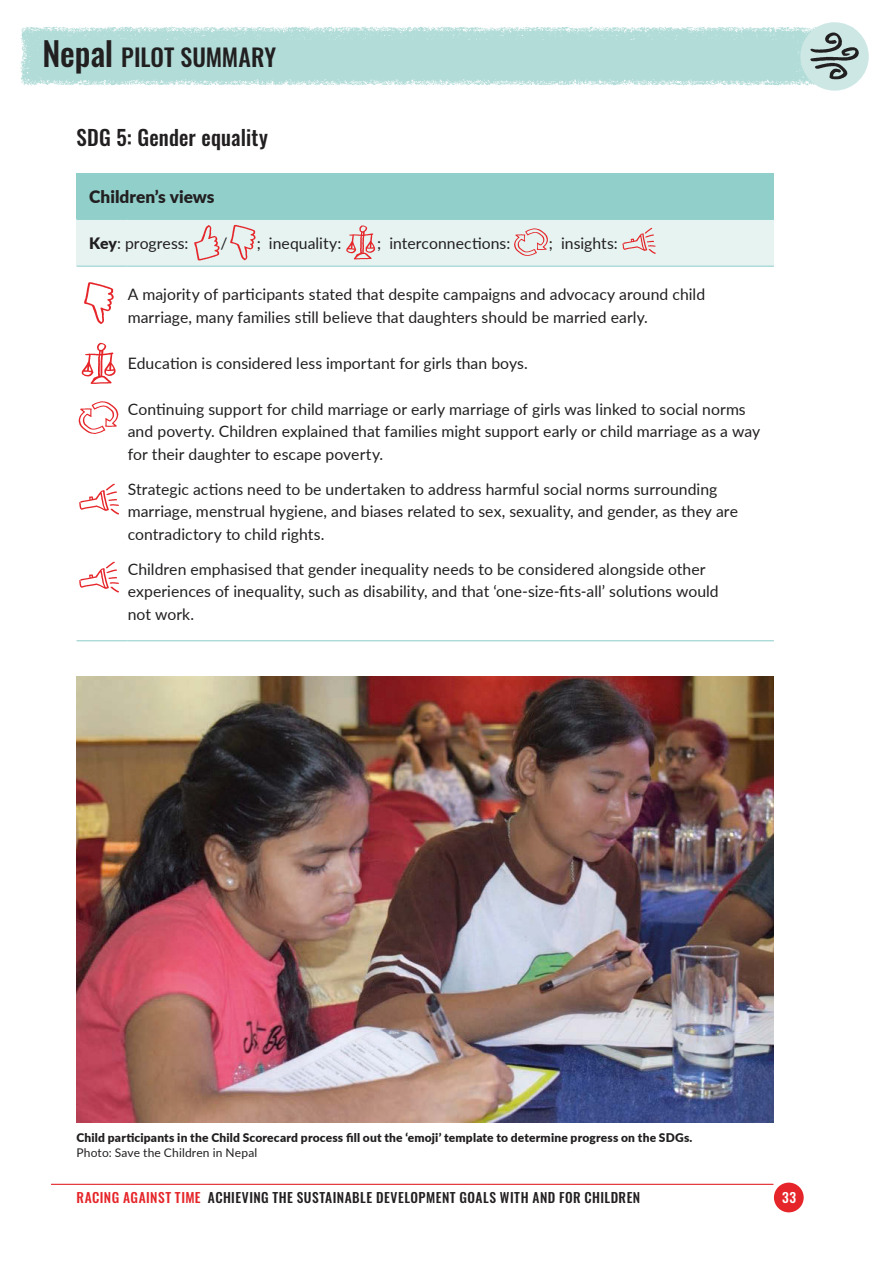
<style>
.page{position:relative;width:893px;height:1263px;background:#fff}
.page>*{position:absolute;margin:0;border:0;box-sizing:border-box;transform-origin:0 0}
.t1{font:500 24px "Oswald";letter-spacing:.005em;color:#221f20}
.t2{font:500 21px "Oswald";letter-spacing:.01em;color:#221f20}
.t3{font:900 17.25px "Lato";color:#221f20}
.t4{font:15.75px/22.5px "Lato";letter-spacing:.005em;color:#221f20}
.t5{font:500 13.5px "Oswald";letter-spacing:.035em;color:#221f20}
.t6{font:500 13.5px "Oswald";color:#fff}
.t7{font:900 12px "Lato";letter-spacing:.015em;color:#221f20}
.t8{font:12px "Lato";letter-spacing:.015em;color:#221f20}
.s1{font-size:33px}
.s2{font-weight:900}
.s3{color:#e52529}
</style>
<div class="page">
<div style="left:774px;top:1182px;width:30px;height:30px;background:#e52529;border-radius:50%"></div>
<hr style="left:51px;top:1184px;width:722px;height:1px;background:#e52529">
<div style="left:77px;top:173px;width:697px;height:46px;background:#90cfca"></div>
<div style="left:77px;top:219px;width:697px;height:47px;background:#e6f3f1"></div>
<hr style="left:77px;top:219px;width:51px;height:1px;background:#90cfca">
<hr style="left:128px;top:219px;width:646px;height:1px;background:#90cfca">
<hr style="left:77px;top:266px;width:51px;height:1px;background:#90cfca">
<hr style="left:128px;top:266px;width:646px;height:1px;background:#90cfca">
<hr style="left:77px;top:640px;width:51px;height:1px;background:#90cfca">
<hr style="left:128px;top:640px;width:646px;height:1px;background:#90cfca">
<img style="left:194px;top:225px;width:26px;height:36px">
<img style="left:230px;top:224px;width:26px;height:37px">
<img style="left:346px;top:225px;width:30px;height:35px">
<img style="left:514px;top:228px;width:34px;height:28px">
<img style="left:622px;top:227px;width:34px;height:27px">
<img style="left:20px;top:25px;width:786px;height:29px">
<img style="left:20px;top:54px;width:794px;height:32px">
<div style="left:42px;top:40px;width:752px;height:38px;background:#b1dcd8"></div>
<div style="left:800px;top:22px;width:69px;height:69px;background:#cce7e4;border-radius:50%"></div>
<img style="left:806px;top:24px;width:57px;height:60px">
<img style="left:84px;top:282px;width:30px;height:42px">
<img style="left:81px;top:342px;width:35px;height:42px">
<img style="left:79px;top:483px;width:40px;height:32px">
<img style="left:78px;top:401px;width:41px;height:33px">
<img style="left:79px;top:561px;width:40px;height:32px">
<img style="left:77px;top:676px;width:697px;height:447px">
<h1 class="t1" style="left:43px;top:35px;width:235px"><span class="s1">Nepal</span> PILOT SUMMARY</h1>
<h2 class="t2" style="left:77px;top:119px;width:193px">SDG 5: Gender equality</h2>
<p class="t3" style="left:89px;top:184px;width:127px">Children’s views</p>
<p class="t4" style="left:89px;top:232px;width:101px"><span class="s2">Key</span>: progress:</p>
<p class="t4" style="left:221px;top:232px;width:9px">/</p>
<p class="t4" style="left:257px;top:232px;width:86px">; inequality:</p>
<p class="t4" style="left:377px;top:232px;width:135px">; interconnections:</p>
<p class="t4" style="left:549px;top:232px;width:70px">; insights:</p>
<p class="t4" style="left:128px;top:282px;width:579px">A majority of participants stated that despite campaigns and advocacy around child marriage, many families still believe that daughters should be married early.</p>
<p class="t4" style="left:128px;top:351px;width:402px">Education is considered less important for girls than boys.</p>
<p class="t4" style="left:128px;top:397px;width:634px">Continuing support for child marriage or early marriage of girls was linked to social norms and poverty. Children explained that families might support early or child marriage as a way for their daughter to escape poverty.</p>
<p class="t4" style="left:128px;top:477px;width:612px">Strategic actions need to be undertaken to address harmful social norms surrounding marriage, menstrual hygiene, and biases related to sex, sexuality, and gender, as they are contradictory to child rights.</p>
<p class="t4" style="left:128px;top:557px;width:592px">Children emphasised that gender inequality needs to be considered alongside other experiences of inequality, such as disability, and that ‘one-size-fits-all’ solutions would not work.</p>
<p class="t7" style="left:77px;top:1128px;width:617px">Child participants in the Child Scorecard process fill out the ‘emoji’ template to determine progress on the SDGs.</p>
<p class="t8" style="left:77px;top:1144px;width:182px">Photo: Save the Children in Nepal</p>
<p class="t5" style="left:77px;top:1185px;width:565px"><span class="s3">RACING AGAINST TIME</span> ACHIEVING THE SUSTAINABLE DEVELOPMENT GOALS WITH AND FOR CHILDREN</p>
<p class="t6" style="left:782px;top:1185px;width:15px">33</p>
</div>
